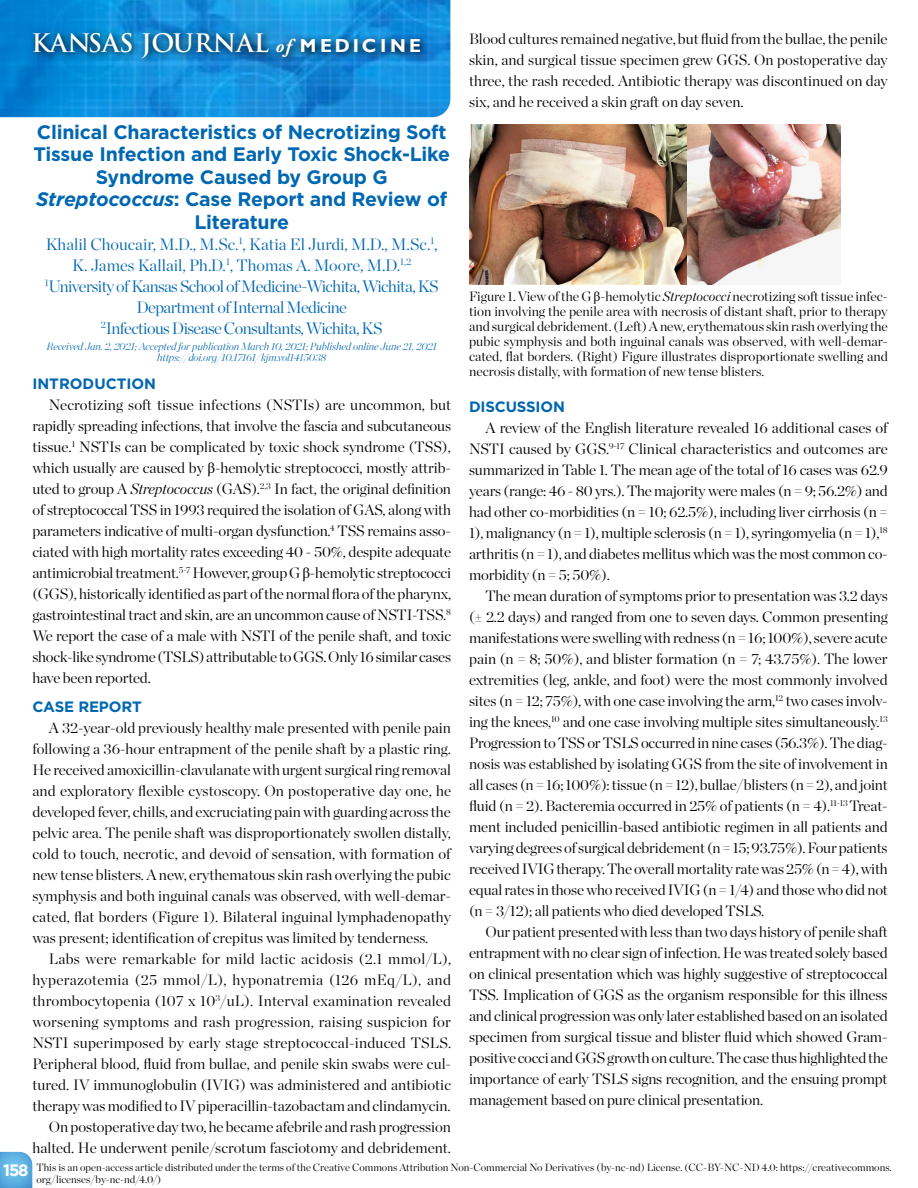
<style>
.page{position:relative;width:918px;height:1188px;background:#fff}
.page>*{position:absolute;margin:0;border:0;box-sizing:border-box;transform-origin:0 0}
.t1{font:700 24.9px "Trajan Pro";color:#fff}
.t2{font:700 19.5px/22.5px "Gotham";letter-spacing:-.01em;color:#0067b1;text-align:center}
.t3{font:300 16.5px/21px "Chronicle Display";letter-spacing:-.035em;color:#0067b1;text-align:center}
.t4{font:300 15px/21px "Chronicle Display";color:#000;text-align:justify}
.t5{font:700 15px "Gotham";letter-spacing:-.01em;color:#0067b1}
.t6{font:300 13.5px/15px "Chronicle Display";color:#000;text-align:justify}
.t7{font:300 10.5px/12px "Chronicle Display";color:#000}
.t8{font:italic 200 10.5px/10.5px "Chronicle Display";letter-spacing:-.01em;color:#0067b1;text-align:center}
.s1{font-family:"Adobe Garamond Pro";font-style:italic;font-size:18.75px}
.s2{font-family:"Gill Sans";font-size:18.75px}
.s3{font-style:italic}
.s4{font-family:"Times New Roman";font-weight:400}
.s5{font-family:"Gotham";font-weight:700;font-size:16.5px;color:#fff}
</style>
<div class="page">
<img style="left:0;top:0;width:450px;height:117px">
<svg style="left:29px;top:27px;width:402px;height:41px;background:#107abd"></svg>
<svg style="left:0;top:1151px;width:33px;height:37px"></svg>
<img style="left:469px;top:124px;width:372px;height:160px">
<h1 class="t1" style="left:31px;top:28px;width:391px">KANSAS JOURNAL <span class="s1">of</span> <span class="s2">M EDIC I N E</span></h1>
<h2 class="t2" style="left:33px;top:121px;width:418px">Clinical Characteristics of Necrotizing Soft Tissue Infection and Early Toxic Shock-Like Syndrome Caused by Group G <span class="s3">Streptococcus</span>: Case Report and Review of Literature</h2>
<p class="t3" style="left:45px;top:232px;width:395px">Khalil Choucair, M.D., M.Sc.<sup>1</sup>, Katia El Jurdi, M.D., M.Sc.<sup>1</sup>, K. James Kallail, Ph.D.<sup>1</sup>, Thomas A. Moore, M.D.<sup>1,2<br>1</sup>University of Kansas School of Medicine-Wichita, Wichita, KS Department of Internal Medicine<br><sup>2</sup>Infectious Disease Consultants, Wichita, KS</p>
<p class="t8" style="left:47px;top:341px;width:392px">Received Jan. 2, 2021; Accepted for publication March 10, 2021; Published online June 21, 2021 https://doi.org/10.17161/kjm.vol1415038</p>
<p class="t5" style="left:32px;top:374px;width:125px">INTRODUCTION</p>
<p class="t4" style="left:32px;top:394px;width:420px;text-indent:17px">Necrotizing soft tissue infections (NSTIs) are uncommon, but rapidly spreading infections, that involve the fascia and subcutaneous tissue.<sup>1</sup> NSTIs can be complicated by toxic shock syndrome (TSS), which usually are caused by <span class="s4">β</span>-hemolytic streptococci, mostly attrib&shy;uted to group A <span class="s3">Streptococcus</span> (GAS).<sup>2,3</sup> In fact, the original definition of streptococcal TSS in 1993 required the isolation of GAS, along with parameters indicative of multi-organ dysfunction.<sup>4</sup> TSS remains asso&shy;ciated with high mortality rates exceeding 40 - 50%, despite adequate antimicrobial treatment.<sup>5-7</sup> However, group G <span class="s4">β</span>-hemolytic streptococci (GGS), historically identified as part of the normal flora of the pharynx, gastrointestinal tract and skin, are an uncommon cause of NSTI-TSS.<sup>8<br></sup>We report the case of a male with NSTI of the penile shaft, and toxic shock-like syndrome (TSLS) attributable to GGS. Only 16 similar cases have been reported.</p>
<p class="t5" style="left:32px;top:697px;width:111px">CASE REPORT</p>
<p class="t4" style="left:32px;top:716px;width:420px;text-indent:16px">A 32-year-old previously healthy male presented with penile pain following a 36-hour entrapment of the penile shaft by a plastic ring.<br>He received amoxicillin-clavulanate with urgent surgical ring removal and exploratory flexible cystoscopy. On postoperative day one, he developed fever, chills, and excruciating pain with guarding across the pelvic area. The penile shaft was disproportionately swollen distally, cold to touch, necrotic, and devoid of sensation, with formation of new tense blisters. A new, erythematous skin rash overlying the pubic symphysis and both inguinal canals was observed, with well-demar&shy;cated, flat borders (Figure 1). Bilateral inguinal lymphadenopathy was present; identification of crepitus was limited by tenderness.</p>
<p class="t4" style="left:32px;top:947px;width:420px;text-align:right">Labs were remarkable for mild lactic acidosis (2.1 mmol/L), hyperazotemia (25 mmol/L), hyponatremia (126 mEq/L), and thrombocytopenia (107 x 10<sup>3</sup>/uL). Interval examination revealed worsening symptoms and rash progression, raising suspicion for NSTI superimposed by early stage streptococcal-induced TSLS.<br>Peripheral blood, fluid from bullae, and penile skin swabs were cul&shy;tured. IV immunoglobulin (IVIG) was administered and antibiotic therapy was modified to IV piperacillin-tazobactam and clindamycin.<br>On postoperative day two, he became afebrile and rash progression halted. He underwent penile/scrotum fasciotomy and debridement.</p>
<p class="t4" style="left:469px;top:28px;width:420px">Blood cultures remained negative, but fluid from the bullae, the penile skin, and surgical tissue specimen grew GGS. On postoperative day three, the rash receded. Antibiotic therapy was discontinued on day six, and he received a skin graft on day seven.</p>
<p class="t6" style="left:469px;top:288px;width:420px">Figure 1. View of the G <span class="s4">β</span>-hemolytic <span class="s3">Streptococci</span> necrotizing soft tissue infec&shy;tion involving the penile area with necrosis of distant shaft, prior to therapy and surgical debridement. (Left) A new, erythematous skin rash overlying the pubic symphysis and both inguinal canals was observed, with well-demar&shy;cated, flat borders. (Right) Figure illustrates disproportionate swelling and necrosis distally, with formation of new tense blisters.</p>
<p class="t5" style="left:469px;top:397px;width:97px">DISCUSSION</p>
<p class="t4" style="left:469px;top:416px;width:420px;text-indent:16px">A review of the English literature revealed 16 additional cases of NSTI caused by GGS.<sup>9-17</sup> Clinical characteristics and outcomes are summarized in Table 1. The mean age of the total of 16 cases was 62.9 years (range: 46 - 80 yrs.). The majority were males (n = 9; 56.2%) and had other co-morbidities (n = 10; 62.5%), including liver cirrhosis (n = 1), malignancy (n = 1), multiple sclerosis (n = 1), syringomyelia (n = 1),<sup>18 </sup>arthritis (n = 1), and diabetes mellitus which was the most common co&shy;morbidity (n = 5; 50%).</p>
<p class="t4" style="left:469px;top:584px;width:420px;text-indent:17px">The mean duration of symptoms prior to presentation was 3.2 days (± 2.2 days) and ranged from one to seven days. Common presenting manifestations were swelling with redness (n = 16; 100%), severe acute pain (n = 8; 50%), and blister formation (n = 7; 43.75%). The lower extremities (leg, ankle, and foot) were the most commonly involved sites (n = 12; 75%), with one case involving the arm,<sup>12</sup> two cases involv&shy;ing the knees,<sup>10</sup> and one case involving multiple sites simultaneously.<sup>13<br></sup>Progression to TSS or TSLS occurred in nine cases (56.3%). The diag&shy;nosis was established by isolating GGS from the site of involvement in all cases (n = 16; 100%): tissue (n = 12), bullae/blisters (n = 2), and joint fluid (n = 2). Bacteremia occurred in 25% of patients (n = 4).<sup>11-13</sup> Treat&shy;ment included penicillin-based antibiotic regimen in all patients and varying degrees of surgical debridement (n = 15; 93.75%). Four patients received IVIG therapy. The overall mortality rate was 25% (n = 4), with equal rates in those who received IVIG (n = 1/4) and those who did not (n = 3/12); all patients who died developed TSLS.</p>
<p class="t4" style="left:469px;top:920px;width:420px;text-indent:16px">Our patient presented with less than two days history of penile shaft entrapment with no clear sign of infection. He was treated solely based on clinical presentation which was highly suggestive of streptococcal TSS. Implication of GGS as the organism responsible for this illness and clinical progression was only later established based on an isolated specimen from surgical tissue and blister fluid which showed Gram&shy;positive cocci and GGS growth on culture. The case thus highlighted the importance of early TSLS signs recognition, and the ensuing prompt management based on pure clinical presentation.</p>
<p class="t7" style="left:37px;top:1160px;width:857px;text-indent:-33px"><span class="s5">158</span> This is an open-access article distributed under the terms of the Creative Commons Attribution Non-Commercial No Derivatives (by-nc-nd) License. (CC-BY-NC-ND 4.0: https://creativecommons. org/licenses/by-nc-nd/4.0/)</p>
</div>
